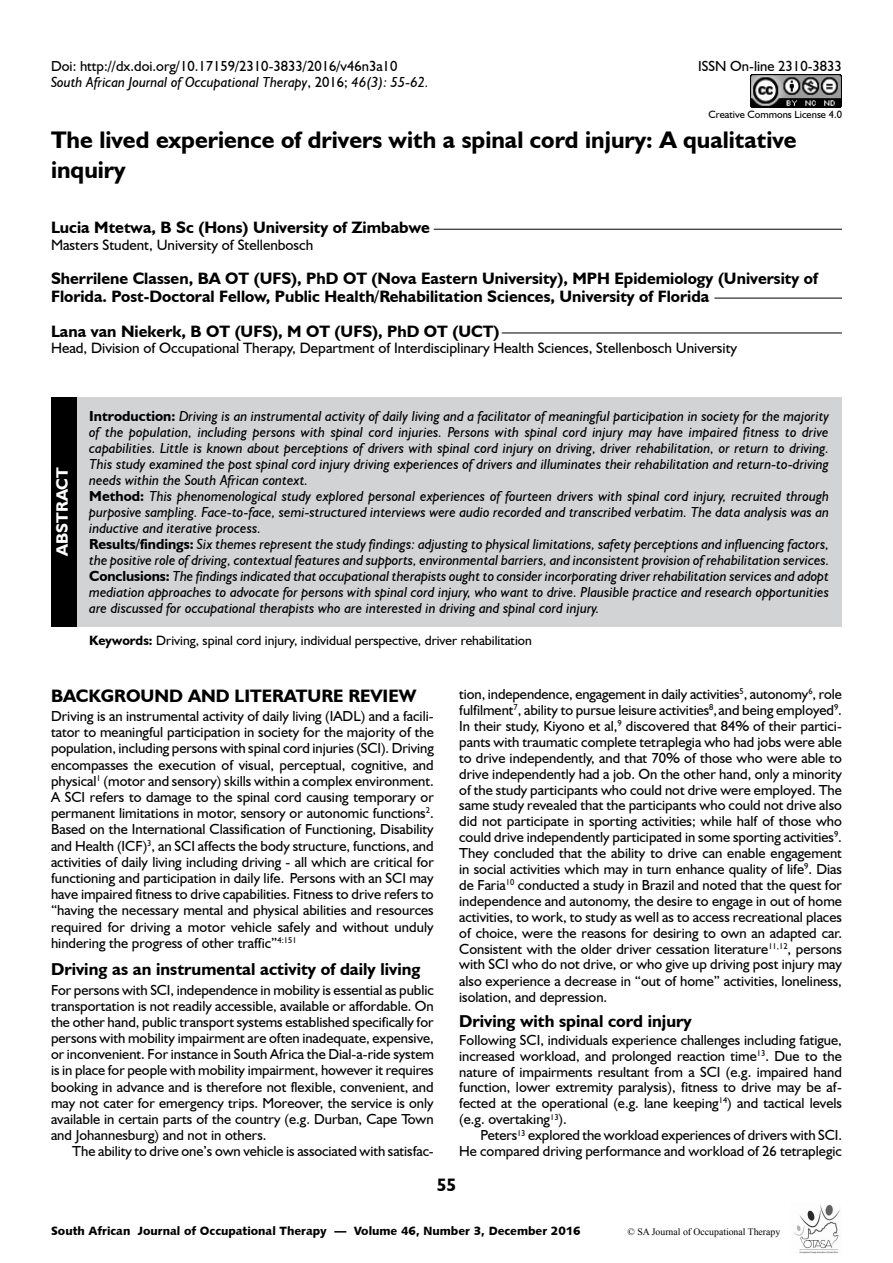
<style>
.page{position:relative;width:893px;height:1263px;background:#fff}
.page>*{position:absolute;margin:0;border:0;box-sizing:border-box;transform-origin:0 0}
.t1{font:700 24px/30px "Humanist 521 BT";color:#000}
.t2{font:700 18px "Humanist 521 BT";color:#000}
.t3{font:700 17.25px "Humanist 521 BT";color:#000}
.t4{font:700 16.5px/18px "Humanist 521 BT";color:#000}
.t5{font:700 16.5px "Humanist 521 BT";color:#fff}
.t6{font:15px "Humanist 521 BT";color:#000}
.t7{font:14.55px/15.9px "Humanist 521 BT";color:#000;text-align:justify}
.t8{font:italic 14.55px/16px "Humanist 521 BT";color:#000}
.t9{font:13.5px "Humanist 521 BT";color:#000}
.t10{font:12px "Humanist 531 BT Black A";color:#000}
.t11{font:10.5px "Humanist 521 BT";color:#000}
.t12{font:9.75px "Times New Roman";color:#000}
.s1{font-style:normal}
.s2{font-weight:700;font-style:normal}
.s3{font-weight:700}
</style>
<div class="page">
<img style="left:793px;top:1204px;width:47px;height:50px">
<hr style="left:434px;top:229px;width:408px;height:1px;background:#000">
<hr style="left:714px;top:298px;width:128px;height:1px;background:#000">
<hr style="left:502px;top:333px;width:340px;height:1px;background:#000">
<div style="left:51px;top:397px;width:790px;height:229px;background:#d1d3d4"></div>
<div style="left:51px;top:397px;width:25px;height:229px;background:#000"></div>
<img style="left:750px;top:74px;width:92px;height:33px">
<p class="t7" style="left:51px;top:57px;width:348px">Doi: http://dx.doi.org/10.17159/2310-3833/2016/v46n3a10</p>
<p class="t7" style="left:698px;top:57px;width:145px">ISSN On-line 2310-3833</p>
<p class="t8" style="left:51px;top:73px;width:379px">South African Journal of Occupational Therapy<span class="s1">, 2016;</span> 46(3): 55-62.</p>
<p class="t11" style="left:708px;top:108px;width:135px">Creative Commons License 4.0</p>
<h1 class="t1" style="left:51px;top:124px;width:747px">The lived experience of drivers with a spinal cord injury: A qualitative inquiry</h1>
<p class="t4" style="left:51px;top:218px;width:380px">Lucia Mtetwa, B Sc (Hons) University of Zimbabwe</p>
<p class="t6" style="left:51px;top:235px;width:264px">Masters Student, University of Stellenbosch</p>
<p class="t4" style="left:51px;top:269px;width:768px">Sherrilene Classen, BA OT (UFS), PhD OT (Nova Eastern University), MPH Epidemiology (University of<br>Florida. Post-Doctoral Fellow, Public Health/Rehabilitation Sciences, University of Florida</p>
<p class="t4" style="left:51px;top:322px;width:450px">Lana van Niekerk, B OT (UFS), M OT (UFS), PhD OT (UCT)</p>
<p class="t6" style="left:51px;top:339px;width:688px">Head, Division of Occupational Therapy, Department of Interdisciplinary Health Sciences, Stellenbosch University</p>
<p class="t5" style="left:52px;top:556px;width:90px;rotate:-90deg">ABSTRACT</p>
<p class="t8" style="left:89px;top:407px;width:742px"><span class="s2">Introduction:</span> Driving is an instrumental activity of daily living and a facilitator of meaningful participation in society for the majority of the population, including persons with spinal cord injuries. Persons with spinal cord injury may have impaired fitness to drive capabilities. Little is known about perceptions of drivers with spinal cord injury on driving, driver rehabilitation, or return to driving.<br>This study examined the post spinal cord injury driving experiences of drivers and illuminates their rehabilitation and return-to-driving needs within the South African context.<br><span class="s2">Method:</span> This phenomenological study explored personal experiences of fourteen drivers with spinal cord injury, recruited through purposive sampling. Face-to-face, semi-structured interviews were audio recorded and transcribed verbatim. The data analysis was an inductive and iterative process.<br><span class="s2">Results/findings:</span> Six themes represent the study findings: adjusting to physical limitations, safety perceptions and influencing factors, the positive role of driving, contextual features and supports, environmental barriers, and inconsistent provision of rehabilitation services.<br><span class="s2">Conclusions:</span> The findings indicated that occupational therapists ought to consider incorporating driver rehabilitation services and adopt mediation approaches to advocate for persons with spinal cord injury, who want to drive. Plausible practice and research opportunities are discussed for occupational therapists who are interested in driving and spinal cord injury.</p>
<p class="t9" style="left:89px;top:632px;width:444px"><span class="s3">Keywords:</span> Driving, spinal cord injury, individual perspective, driver rehabilitation</p>
<p class="t2" style="left:51px;top:684px;width:367px">BACKGROUND AND LITERATURE REVIEW</p>
<p class="t7" style="left:51px;top:707px;width:384px">Driving is an instrumental activity of daily living (IADL) and a facili&shy;tator to meaningful participation in society for the majority of the population, including persons with spinal cord injuries (SCI). Driving encompasses the execution of visual, perceptual, cognitive, and physical<sup>1</sup> (motor and sensory) skills within a complex environment.<br>A SCI refers to damage to the spinal cord causing temporary or permanent limitations in motor, sensory or autonomic functions<sup>2</sup>.<br>Based on the International Classification of Functioning, Disability and Health (ICF)<sup>3</sup>, an SCI affects the body structure, functions, and activities of daily living including driving - all which are critical for functioning and participation in daily life. Persons with an SCI may have impaired fitness to drive capabilities. Fitness to drive refers to “having the necessary mental and physical abilities and resources required for driving a motor vehicle safely and without unduly hindering the progress of other traffic”<sup>4:151</sup></p>
<p class="t3" style="left:51px;top:959px;width:371px">Driving as an instrumental activity of daily living</p>
<p class="t7" style="left:51px;top:981px;width:384px">For persons with SCI, independence in mobility is essential as public transportation is not readily accessible, available or affordable. On the other hand, public transport systems established specifically for persons with mobility impairment are often inadequate, expensive, or inconvenient. For instance in South Africa the Dial-a-ride system is in place for people with mobility impairment, however it requires booking in advance and is therefore not flexible, convenient, and may not cater for emergency trips. Moreover, the service is only available in certain parts of the country (e.g. Durban, Cape Town and Johannesburg) and not in others.</p>
<p class="t7" style="left:72px;top:1143px;width:363px">The ability to drive one’s own vehicle is associated with satisfac-</p>
<p class="t7" style="left:459px;top:686px;width:384px">tion, independence, engagement in daily activities<sup>5</sup>, autonomy<sup>6</sup>, role fulfilment<sup>7</sup>, ability to pursue leisure activities<sup>8</sup>,and being employed<sup>9</sup>.<br>In their study, Kiyono et al,<sup>9</sup> discovered that 84% of their partici&shy;pants with traumatic complete tetraplegia who had jobs were able to drive independently, and that 70% of those who were able to drive independently had a job. On the other hand, only a minority of the study participants who could not drive were employed. The same study revealed that the participants who could not drive also did not participate in sporting activities; while half of those who could drive independently participated in some sporting activities<sup>9</sup>.<br>They concluded that the ability to drive can enable engagement in social activities which may in turn enhance quality of life<sup>9</sup>. Dias de Faria<sup>10</sup> conducted a study in Brazil and noted that the quest for independence and autonomy, the desire to engage in out of home activities, to work, to study as well as to access recreational places of choice, were the reasons for desiring to own an adapted car.<br>Consistent with the older driver cessation literature<sup>11,12</sup>, persons with SCI who do not drive, or who give up driving post injury may also experience a decrease in “out of home” activities, loneliness, isolation, and depression.</p>
<p class="t3" style="left:459px;top:1010px;width:234px">Driving with spinal cord injury</p>
<p class="t7" style="left:459px;top:1031px;width:384px">Following SCI, individuals experience challenges including fatigue, increased workload, and prolonged reaction time<sup>13</sup>. Due to the nature of impairments resultant from a SCI (e.g. impaired hand function, lower extremity paralysis), fitness to drive may be af&shy;fected at the operational (e.g. lane keeping<sup>14</sup>) and tactical levels (e.g. overtaking<sup>13</sup>).</p>
<p class="t7" style="left:459px;top:1127px;width:384px;text-align:right">Peters<sup>13</sup> explored the workload experiences of drivers with SCI.<br>He compared driving performance and workload of 26 tetraplegic</p>
<p class="t2" style="left:437px;top:1174px;width:21px">55</p>
<p class="t10" style="left:51px;top:1223px;width:531px">South African Journal of Occupational Therapy — Volume 46, Number 3, December 2016</p>
<p class="t12" style="left:628px;top:1225px;width:154px">© SA Journal of Occupational Therapy</p>
</div>
